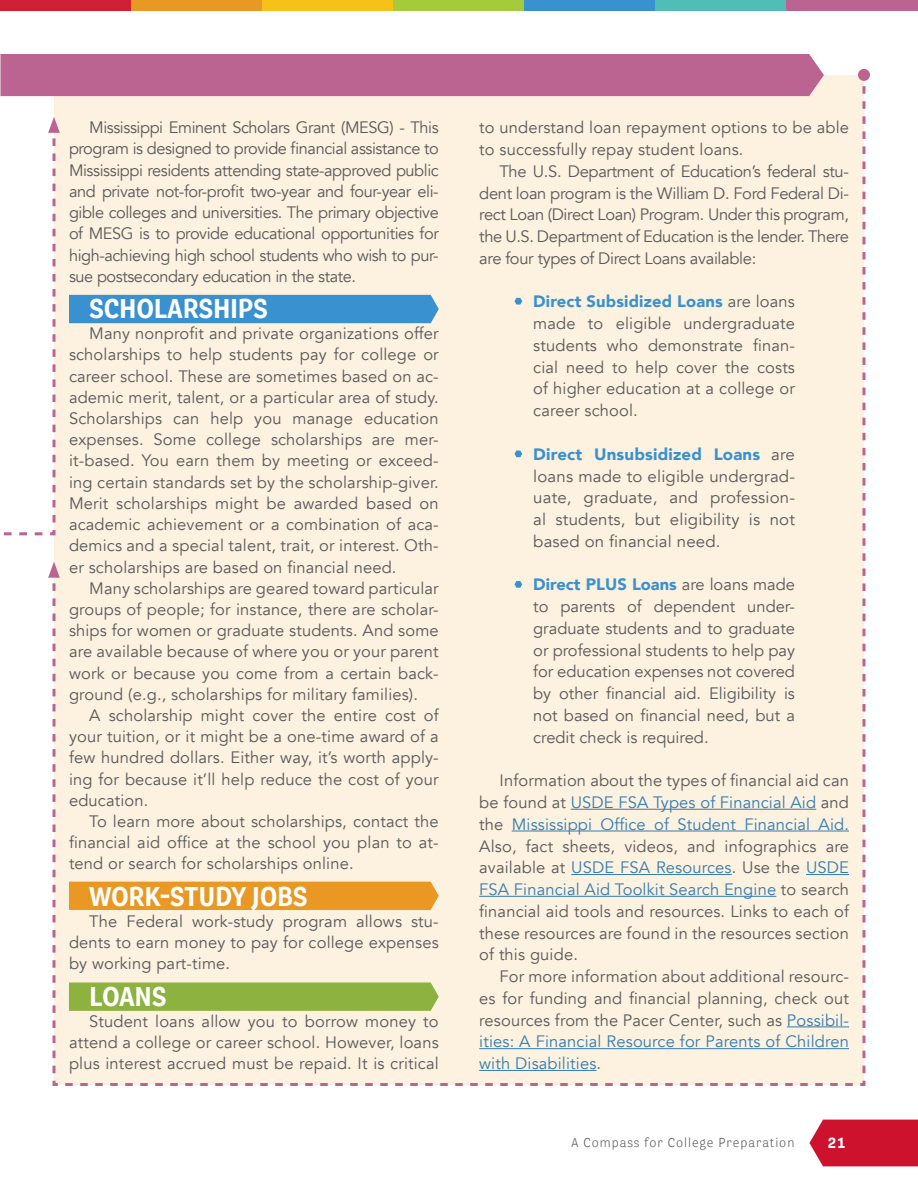
<style>
.page{position:relative;width:918px;height:1188px;background:#fff}
.page>*{position:absolute;margin:0;border:0;box-sizing:border-box;transform-origin:0 0}
.t1{font:700 27px "Bligh";letter-spacing:-.01em;color:#fff;scale:.95 1}
.Body{font:16.5px/21.1px "Avenir";letter-spacing:.01em;color:#58595b;text-align:justify}
.t2{font:700 15px "Bligh";color:#fff}
.t3{font:300 12.75px "Bligh";letter-spacing:.075em;color:#58595b}
.s1{font-weight:900;color:#3a91cf}
.s2{color:#327db3}
</style>
<div class="page">
<svg style="left:809px;top:1120px;width:109px;height:46px"></svg>
<div style="left:0;top:0;width:131px;height:11px;background:#d12036"></div>
<div style="left:131px;top:0;width:131px;height:11px;background:#e99923"></div>
<div style="left:262px;top:0;width:131px;height:11px;background:#f6c119"></div>
<div style="left:393px;top:0;width:132px;height:11px;background:#a4cb3c"></div>
<div style="left:525px;top:0;width:131px;height:11px;background:#3a91cf"></div>
<div style="left:656px;top:0;width:131px;height:11px;background:#50bdb7"></div>
<div style="left:787px;top:0;width:131px;height:11px;background:#bc6491"></div>
<div style="left:0;top:54px;width:822px;height:42px;background:#bc6491"></div>
<div style="left:51px;top:72px;width:816px;height:1014px;background:#fdf1df"></div>
<div style="left:858px;top:69px;width:12px;height:12px;background:#bc6491;border-radius:50%"></div>
<hr style="left:57px;top:562px;width:3px;height:511px;background:#fdf1df">
<svg style="left:3px;top:523px;width:54px;height:563px"></svg>
<svg style="left:48px;top:117px;width:12px;height:406px"></svg>
<div style="left:69px;top:295px;width:370px;height:28px;background:#3a91cf"></div>
<div style="left:69px;top:882px;width:370px;height:28px;background:#e99923"></div>
<svg style="left:69px;top:982px;width:370px;height:29px"></svg>
<hr style="left:571px;top:809px;width:245px;height:1px;background:#327db3">
<hr style="left:512px;top:831px;width:337px;height:1px;background:#327db3">
<hr style="left:571px;top:874px;width:161px;height:1px;background:#327db3">
<hr style="left:806px;top:874px;width:43px;height:1px;background:#327db3">
<hr style="left:479px;top:896px;width:297px;height:1px;background:#327db3">
<hr style="left:787px;top:1026px;width:62px;height:1px;background:#327db3">
<hr style="left:479px;top:1048px;width:370px;height:1px;background:#327db3">
<hr style="left:479px;top:1070px;width:118px;height:1px;background:#327db3">
<svg style="left:515px;top:298px;width:7px;height:7px"></svg>
<svg style="left:515px;top:451px;width:7px;height:6px"></svg>
<svg style="left:515px;top:581px;width:7px;height:7px"></svg>
<p class="Body" style="left:69px;top:117px;width:371px;text-indent:20px">Mississippi Eminent Scholars Grant (MESG) - This program is designed to provide financial assistance to Mississippi residents attending state-approved public and private not-for-profit two-year and four-year eli&shy;gible colleges and universities. The primary objective of MESG is to provide educational opportunities for high-achieving high school students who wish to pur&shy;sue postsecondary education in the state.</p>
<p class="t1" style="left:89px;top:291px;width:189px">SCHOLARSHIPS</p>
<p class="Body" style="left:69px;top:323px;width:371px;text-indent:20px">Many nonprofit and private organizations offer scholarships to help students pay for college or career school. These are sometimes based on ac&shy;ademic merit, talent, or a particular area of study.<br>Scholarships can help you manage education expenses. Some college scholarships are mer&shy;it-based. You earn them by meeting or exceed&shy;ing certain standards set by the scholarship-giver.<br>Merit scholarships might be awarded based on academic achievement or a combination of aca&shy;demics and a special talent, trait, or interest. Oth&shy;er scholarships are based on financial need.</p>
<p class="Body" style="left:69px;top:578px;width:371px;text-indent:20px">Many scholarships are geared toward particular groups of people; for instance, there are scholar&shy;ships for women or graduate students. And some are available because of where you or your parent work or because you come from a certain back&shy;ground (e.g., scholarships for military families).</p>
<p class="Body" style="left:69px;top:705px;width:371px;text-indent:20px">A scholarship might cover the entire cost of your tuition, or it might be a one-time award of a few hundred dollars. Either way, it’s worth apply&shy;ing for because it’ll help reduce the cost of your education.</p>
<p class="Body" style="left:69px;top:811px;width:371px;text-indent:20px">To learn more about scholarships, contact the financial aid office at the school you plan to at&shy;tend or search for scholarships online.</p>
<p class="t1" style="left:89px;top:879px;width:231px">WORK-STUDY JOBS</p>
<p class="Body" style="left:69px;top:911px;width:371px;text-indent:20px">The Federal work-study program allows stu&shy;dents to earn money to pay for college expenses by working part-time.</p>
<p class="t1" style="left:89px;top:979px;width:83px">LOANS</p>
<p class="Body" style="left:69px;top:1011px;width:371px;text-indent:20px">Student loans allow you to borrow money to attend a college or career school. However, loans plus interest accrued must be repaid. It is critical</p>
<p class="Body" style="left:479px;top:117px;width:371px;line-height:21.8px">to understand loan repayment options to be able to successfully repay student loans.</p>
<p class="Body" style="left:479px;top:161px;width:371px;line-height:21.8px;text-indent:20px">The U.S. Department of Education’s federal stu&shy;dent loan program is the William D. Ford Federal Di&shy;rect Loan (Direct Loan) Program. Under this program, the U.S. Department of Education is the lender. There are four types of Direct Loans available:</p>
<p class="Body" style="left:533px;top:291px;width:263px;line-height:21.8px"><span class="s1">Direct Subsidized Loans</span> are loans made to eligible undergraduate students who demonstrate finan&shy;cial need to help cover the costs of higher education at a college or career school.</p>
<p class="Body" style="left:533px;top:443px;width:263px;line-height:21.8px"><span class="s1">Direct Unsubsidized Loans</span> are loans made to eligible undergrad&shy;uate, graduate, and profession&shy;al students, but eligibility is not based on financial need.</p>
<p class="Body" style="left:533px;top:574px;width:263px;line-height:21.8px"><span class="s1">Direct PLUS Loans</span> are loans made to parents of dependent under&shy;graduate students and to graduate or professional students to help pay for education expenses not covered by other financial aid. Eligibility is not based on financial need, but a credit check is required.</p>
<p class="Body" style="left:479px;top:770px;width:371px;line-height:21.8px;text-indent:20px">Information about the types of financial aid can be found at <span class="s2">USDE FSA Types of Financial Aid</span> and the <span class="s2">Mississippi Office of Student Financial Aid.<br></span>Also, fact sheets, videos, and infographics are available at <span class="s2">USDE FSA Resources</span>. Use the <span class="s2">USDE FSA Financial Aid Toolkit Search Engine</span> to search financial aid tools and resources. Links to each of these resources are found in the resources section of this guide.</p>
<p class="Body" style="left:479px;top:966px;width:371px;line-height:21.8px;text-indent:20px">For more information about additional resourc&shy;es for funding and financial planning, check out resources from the Pacer Center, such as <span class="s2">Possibil&shy;ities: A Financial Resource for Parents of Children with Disabilities</span>.</p>
<p class="t3" style="left:572px;top:1135px;width:224px">A Compass for College Preparation</p>
<p class="t2" style="left:828px;top:1133px;width:20px">21</p>
</div>
